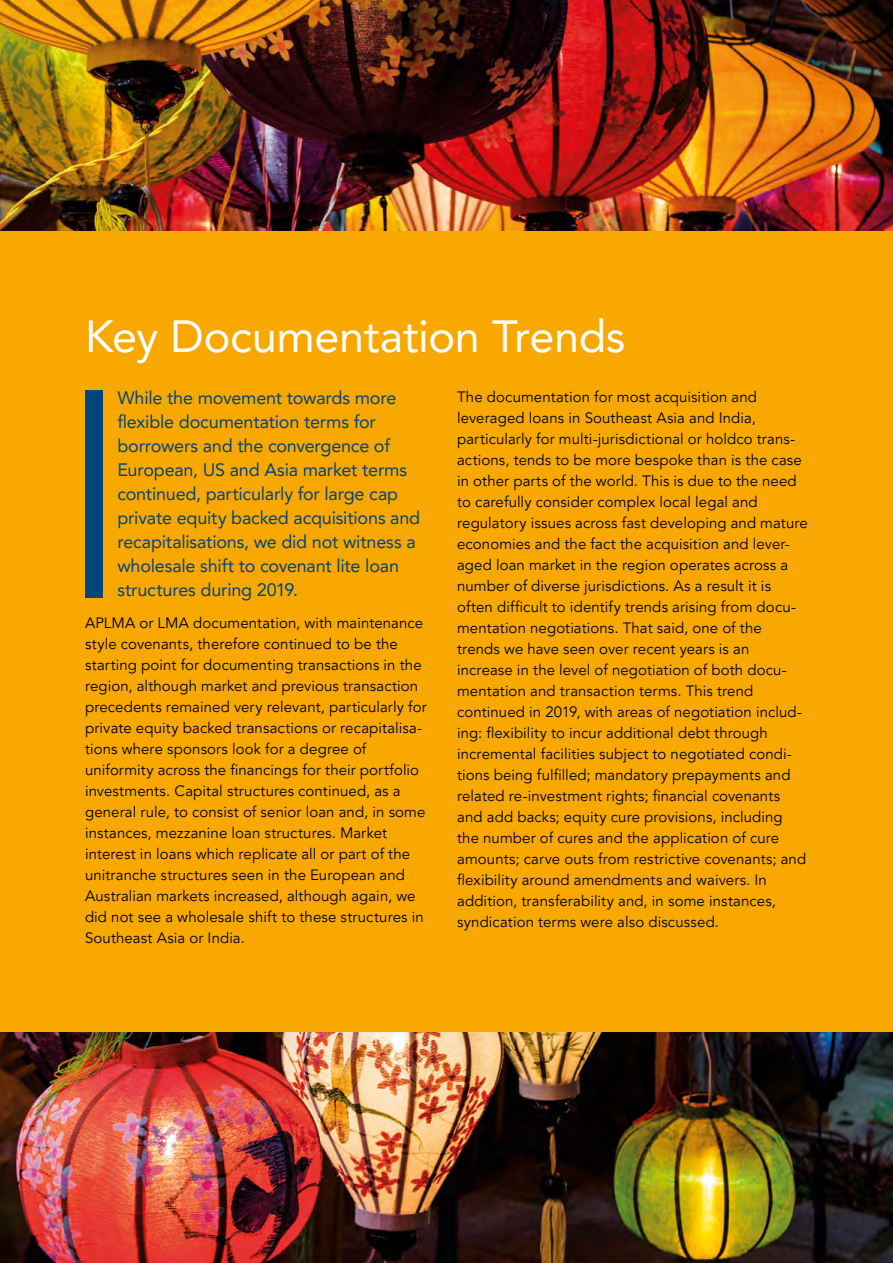
<style>
.page{position:relative;width:893px;height:1263px;background:#fff}
.page>*{position:absolute;margin:0;border:0;box-sizing:border-box;transform-origin:0 0}
.t1{font:45px "Avenir LT Pro";letter-spacing:-.01em;color:#fff}
.t2{font:18px/24px "Avenir LT Pro";letter-spacing:-.01em;color:#00457c}
.t3{font:15px/21px "Avenir LT Pro";letter-spacing:.005em;color:#000}
</style>
<div class="page">
<img style="left:0;top:0;width:893px;height:1263px">
<div style="left:0;top:231px;width:893px;height:800px;background:#f8a800"></div>
<div style="left:85px;top:389px;width:17px;height:208px;background:#00457c"></div>
<h1 class="t1" style="left:85px;top:309px;width:542px">Key Documentation Trends</h1>
<p class="t2" style="left:117px;top:386px;width:304px">While the movement towards more flexible documentation terms for borrowers and the convergence of European, US and Asia market terms continued, particularly for large cap private equity backed acquisitions and recapitalisations, we did not witness a wholesale shift to covenant lite loan structures during 2019.</p>
<p class="t3" style="left:85px;top:612px;width:343px">APLMA or LMA documentation, with maintenance style covenants, therefore continued to be the starting point for documenting transactions in the region, although market and previous transaction precedents remained very relevant, particularly for private equity backed transactions or recapitalisa&shy;tions where sponsors look for a degree of uniformity across the financings for their portfolio investments. Capital structures continued, as a general rule, to consist of senior loan and, in some instances, mezzanine loan structures. Market interest in loans which replicate all or part of the unitranche structures seen in the European and Australian markets increased, although again, we did not see a wholesale shift to these structures in Southeast Asia or India.</p>
<p class="t3" style="left:457px;top:386px;width:352px">The documentation for most acquisition and leveraged loans in Southeast Asia and India, particularly for multi-jurisdictional or holdco trans&shy;actions, tends to be more bespoke than is the case in other parts of the world. This is due to the need to carefully consider complex local legal and regulatory issues across fast developing and mature economies and the fact the acquisition and lever&shy;aged loan market in the region operates across a number of diverse jurisdictions. As a result it is often difficult to identify trends arising from docu&shy;mentation negotiations. That said, one of the trends we have seen over recent years is an increase in the level of negotiation of both docu&shy;mentation and transaction terms. This trend continued in 2019, with areas of negotiation includ&shy;ing: flexibility to incur additional debt through incremental facilities subject to negotiated condi&shy;tions being fulfilled; mandatory prepayments and related re-investment rights; financial covenants and add backs; equity cure provisions, including the number of cures and the application of cure amounts; carve outs from restrictive covenants; and flexibility around amendments and waivers. In addition, transferability and, in some instances, syndication terms were also discussed.</p>
</div>
